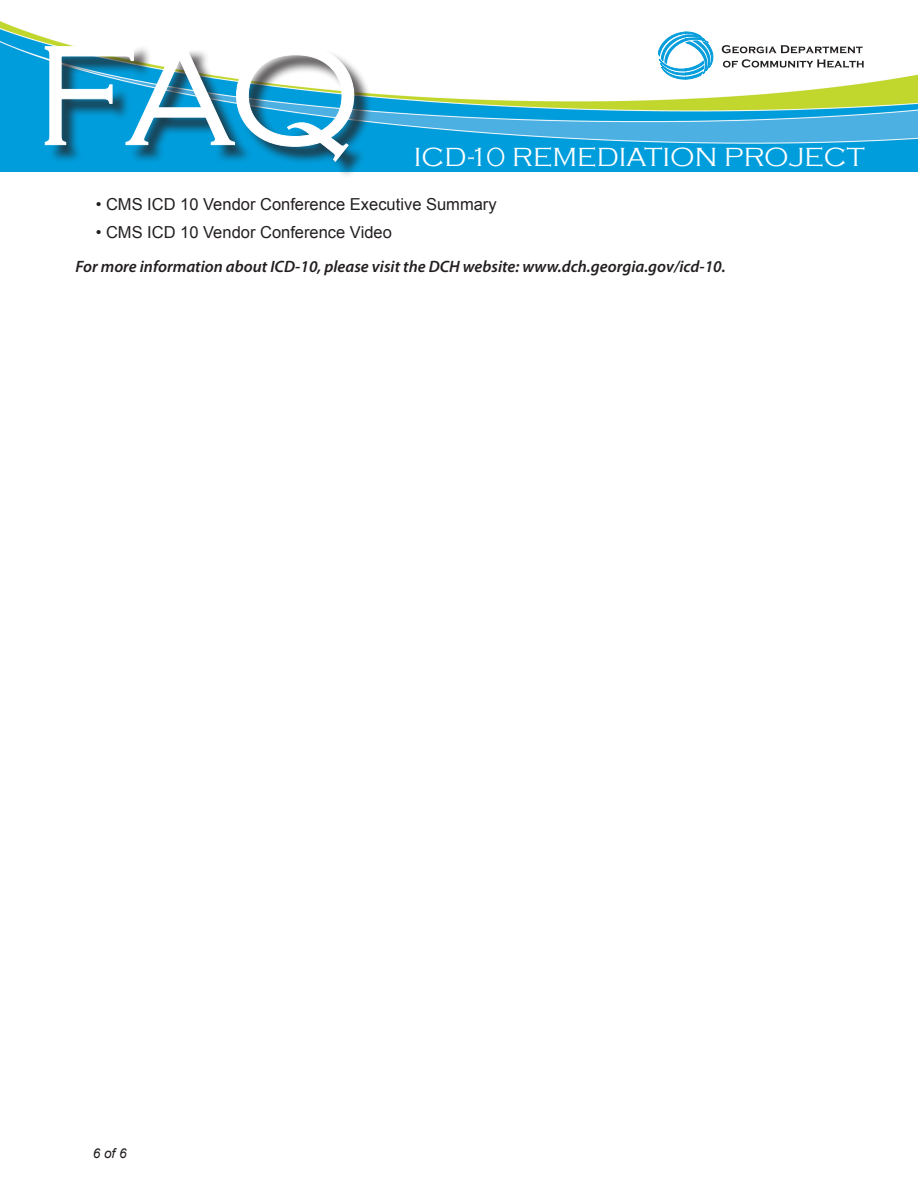
<style>
.page{position:relative;width:918px;height:1188px;background:#fff}
.page>*{position:absolute;margin:0;border:0;box-sizing:border-box;transform-origin:0 0}
.text{font:300 147px "Copperplate Gothic";color:#fff}
.t1{font:300 27px "Copperplate Gothic";color:#fff}
.text-2{font:italic 600 16.5px "Myriad Pro";color:#231f20}
.text-3{font:16.5px "Arial";color:#231f20}
.t2{font:italic 13.5px "Arial";color:#231f20}
</style>
<div class="page">
<img style="left:0;top:21px;width:918px;height:151px">
<div style="left:48px;top:44px;width:325px;height:135px;background:#231f20;opacity:.75"></div>
<svg style="left:44px;top:41px;width:311px;height:122px"></svg>
<svg style="left:658px;top:32px;width:55px;height:47px"></svg>
<svg style="left:722px;top:45px;width:142px;height:23px"></svg>
<p class="text" style="left:34px;top:16px;width:329px">FAQ</p>
<p class="t1" style="left:414px;top:142px;width:452px">ICD -10 REMEDIATION PROJECT</p>
<p class="text-3" style="left:96px;top:193px;width:402px">• CMS ICD 10 Vendor Conference Executive Summary</p>
<p class="text-3" style="left:96px;top:221px;width:298px">• CMS ICD 10 Vendor Conference Video</p>
<p class="text-2" style="left:75px;top:256px;width:652px">For more information about ICD-10, please visit the DCH website: www.dch.georgia.gov/icd-10.</p>
<p class="t2" style="left:93px;top:1145px;width:35px">6 of 6</p>
</div>
